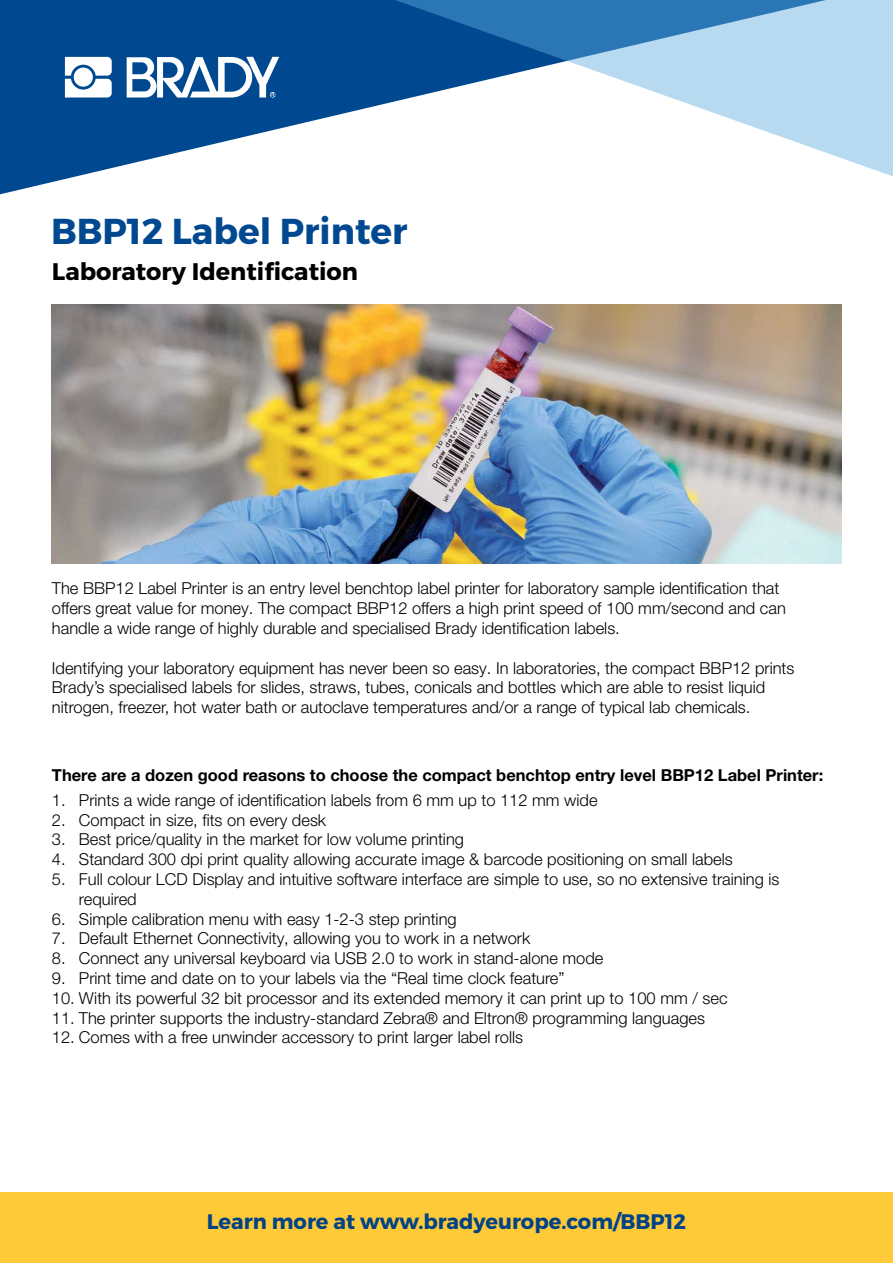
<style>
.page{position:relative;width:893px;height:1263px;background:#fff}
.page>*{position:absolute;margin:0;border:0;box-sizing:border-box;transform-origin:0 0}
.t1{font:700 36px "Montserrat";color:#004990}
.t2{font:700 24px "Montserrat";color:#000}
.t3{font:700 21px "Montserrat";color:#014386}
.t4{font:300 16.5px/19.8px "Helvetica Neue LT Pro";color:#000}
.t5{font:700 16.5px "Helvetica Neue LT Pro";color:#000}
</style>
<div class="page">
<div style="left:0;top:1192px;width:893px;height:71px;background:#ffca38"></div>
<svg style="left:0;top:0;width:359px;height:195px;fill:#004990"></svg>
<svg style="left:359px;top:0;width:534px;height:177px"></svg>
<svg style="left:65px;top:57px;width:47px;height:41px"></svg>
<svg style="left:127px;top:57px;width:152px;height:41px"></svg>
<img style="left:51px;top:304px;width:791px;height:259px">
<h1 class="t1" style="left:51px;top:209px;width:358px">BBP12 Label Printer</h1>
<h2 class="t2" style="left:52px;top:257px;width:308px">Laboratory Identification</h2>
<p class="t4" style="left:52px;top:578px;width:735px">The BBP12 Label Printer is an entry level benchtop label printer for laboratory sample identification that offers great value for money. The compact BBP12 offers a high print speed of 100 mm/second and can handle a wide range of highly durable and specialised Brady identification labels.</p>
<p class="t4" style="left:52px;top:657px;width:744px">Identifying your laboratory equipment has never been so easy. In laboratories, the compact BBP12 prints<br>Brady’s specialised labels for slides, straws, tubes, conicals and bottles which are able to resist liquid nitrogen, freezer, hot water bath or autoclave temperatures and/or a range of typical lab chemicals.</p>
<p class="t5" style="left:52px;top:764px;width:773px">There are a dozen good reasons to choose the compact benchtop entry level BBP12 Label Printer:</p>
<p class="t4" style="left:52px;top:790px;width:547px">1. Prints a wide range of identification labels from 6 mm up to 112 mm wide</p>
<p class="t4" style="left:52px;top:809px;width:276px">2. Compact in size, fits on every desk</p>
<p class="t4" style="left:52px;top:829px;width:414px">3. Best price/quality in the market for low volume printing</p>
<p class="t4" style="left:52px;top:849px;width:682px">4. Standard 300 dpi print quality allowing accurate image &amp; barcode positioning on small labels</p>
<p class="t4" style="left:79px;top:869px;width:702px;text-indent:-27px">5. Full colour LCD Display and intuitive software interface are simple to use, so no extensive training is required</p>
<p class="t4" style="left:52px;top:908px;width:406px">6. Simple calibration menu with easy 1-2-3 step printing</p>
<p class="t4" style="left:52px;top:928px;width:480px">7. Default Ethernet Connectivity, allowing you to work in a network</p>
<p class="t4" style="left:52px;top:948px;width:553px">8. Connect any universal keyboard via USB 2.0 to work in stand-alone mode</p>
<p class="t4" style="left:52px;top:968px;width:514px">9. Print time and date on to your labels via the “Real time clock feature”</p>
<p class="t4" style="left:52px;top:988px;width:677px">10. With its powerful 32 bit processor and its extended memory it can print up to 100 mm / sec</p>
<p class="t4" style="left:52px;top:1007px;width:655px">11. The printer supports the industry-standard Zebra® and Eltron® programming languages</p>
<p class="t4" style="left:52px;top:1027px;width:473px">12. Comes with a free unwinder accessory to print larger label rolls</p>
<p class="t3" style="left:207px;top:1209px;width:481px">Learn more at www.bradyeurope.com/BBP12</p>
</div>
